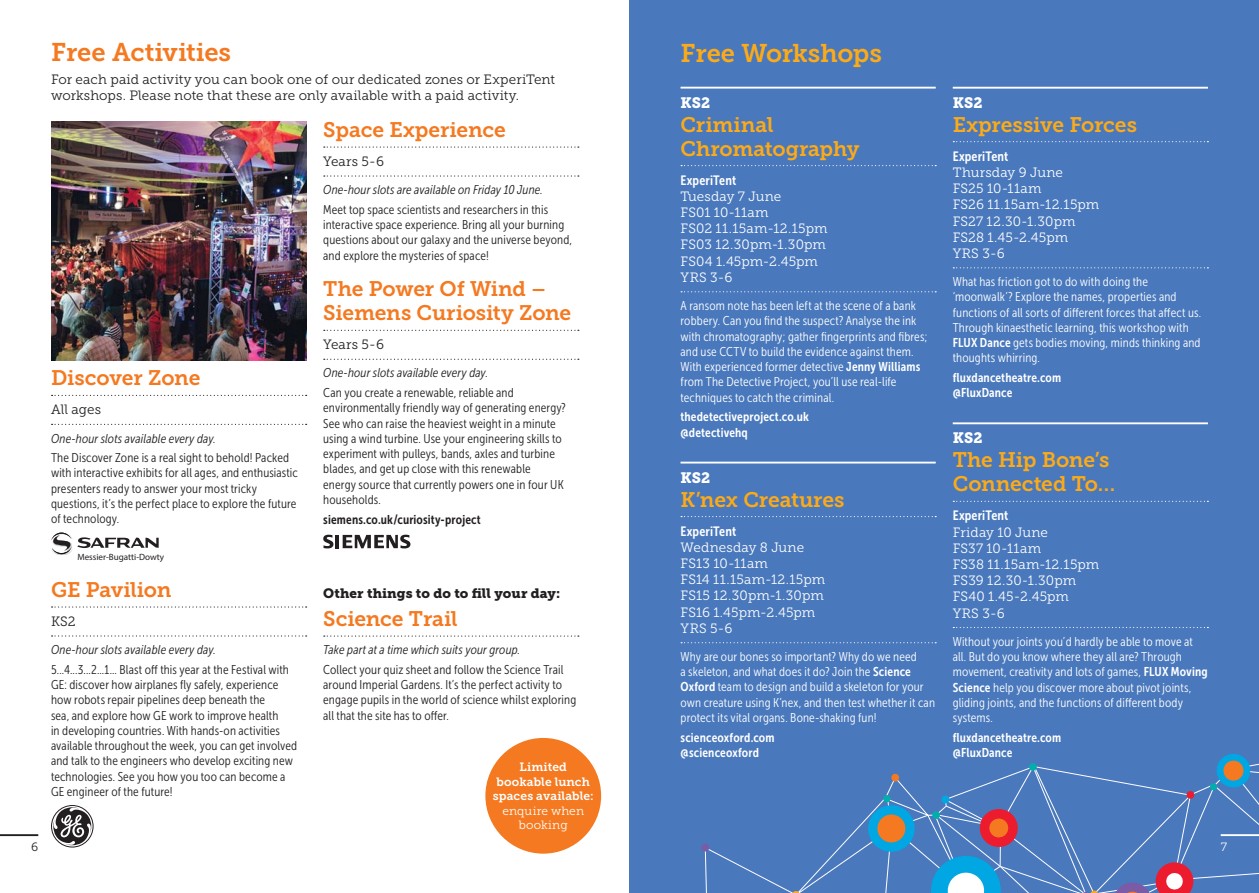
<style>
.page{position:relative;width:1259px;height:893px;background:#fff}
.page>*{position:absolute;margin:0;border:0;box-sizing:border-box;transform-origin:0 0}
.t1{font:25.5px "Museo Slab 700";letter-spacing:-.005em;color:#f47920}
.t2{font:25.5px "Museo Slab 700";letter-spacing:-.005em;color:#fbaa19}
.t3{font:21px/24px "Museo Slab 700";letter-spacing:-.01em;color:#f47920}
.t4{font:21px/24px "Museo Slab 700";letter-spacing:-.005em;color:#fbaa19}
.t5{font:15px "Museo Slab 900";letter-spacing:.005em;color:#fff}
.t6{font:13.5px/16.2px "Museo Slab 300";letter-spacing:.01em;color:#fff}
.t7{font:13.5px/16.2px "Museo Slab 300";letter-spacing:.005em;color:#231f20}
.t8{font:13.5px "Museo Sans Condensed 700";letter-spacing:.01em;color:#fff}
.t9{font:13.5px "Museo Slab 900";letter-spacing:.005em;color:#231f20}
.t10{font:12.75px/15.3px "Museo Sans Condensed 300";letter-spacing:.01em;color:#231f20}
.t11{font:12.75px/15.3px "Museo Sans Condensed 300";letter-spacing:.01em;color:#fff}
.t12{font:italic 12.75px "Museo Sans Condensed 300";letter-spacing:.01em;color:#231f20}
.t13{font:12.75px/15.3px "Museo Sans Condensed 700";letter-spacing:.01em;color:#fff}
.t14{font:12.75px "Museo Sans Condensed 700";letter-spacing:.01em;color:#231f20}
.t15{font:12px/14.4px "Museo Slab 700";letter-spacing:.01em;color:#fff;text-align:center}
.t16{font:12px/14.4px "Museo Slab 300";letter-spacing:.01em;color:#fff;text-align:center}
.t17{font:12px "Museo Slab 300";color:#231f20}
.t18{font:9.15px "Myriad Pro";color:#231f20}
.s1{font-family:"Museo Sans Condensed 700"}
</style>
<div class="page">
<div style="left:629px;top:0;width:630px;height:893px;background:#4978bc"></div>
<svg style="left:52px;top:395px;width:255px;height:1px"></svg>
<svg style="left:52px;top:424px;width:255px;height:1px"></svg>
<svg style="left:52px;top:606px;width:255px;height:2px"></svg>
<svg style="left:52px;top:635px;width:255px;height:1px"></svg>
<img style="left:56px;top:554px;width:12px;height:1px">
<svg style="left:51px;top:532px;width:108px;height:18px"></svg>
<img style="left:51px;top:533px;width:20px;height:7px">
<img style="left:52px;top:547px;width:20px;height:7px">
<svg style="left:51px;top:805px;width:43px;height:42px"></svg>
<svg style="left:324px;top:146px;width:255px;height:2px"></svg>
<svg style="left:324px;top:175px;width:255px;height:2px"></svg>
<svg style="left:324px;top:330px;width:255px;height:1px"></svg>
<svg style="left:324px;top:359px;width:255px;height:1px"></svg>
<svg style="left:323px;top:535px;width:10px;height:13px"></svg>
<hr style="left:335px;top:535px;width:4px;height:13px;background:#231f20">
<svg style="left:343px;top:535px;width:67px;height:13px"></svg>
<hr style="left:0;top:834px;width:38px;height:2px;background:#231f20">
<hr style="left:680px;top:87px;width:255px;height:2px;background:#fff">
<svg style="left:681px;top:165px;width:255px;height:1px"></svg>
<svg style="left:681px;top:291px;width:255px;height:1px"></svg>
<hr style="left:680px;top:462px;width:255px;height:1px;background:#fff">
<svg style="left:681px;top:516px;width:255px;height:1px"></svg>
<svg style="left:681px;top:642px;width:255px;height:1px"></svg>
<svg style="left:324px;top:635px;width:255px;height:2px"></svg>
<svg style="left:701px;top:754px;width:558px;height:139px"></svg>
<img style="left:51px;top:121px;width:255px;height:239px">
<div style="left:485px;top:738px;width:116px;height:116px;background:#f47920;border-radius:50%"></div>
<hr style="left:952px;top:87px;width:256px;height:2px;background:#fff">
<svg style="left:953px;top:141px;width:255px;height:1px"></svg>
<svg style="left:953px;top:267px;width:255px;height:1px"></svg>
<hr style="left:952px;top:422px;width:256px;height:2px;background:#fff">
<svg style="left:953px;top:501px;width:255px;height:1px"></svg>
<svg style="left:953px;top:627px;width:255px;height:1px"></svg>
<h1 class="t1" style="left:51px;top:43px;width:182px">Free Activities</h1>
<p class="t7" style="left:51px;top:72px;width:505px">For each paid activity you can book one of our dedicated zones or ExperiTent workshops. Please note that these are only available with a paid activity.</p>
<h2 class="t3" style="left:51px;top:368px;width:151px">Discover Zone</h2>
<p class="t7" style="left:51px;top:403px;width:51px">All ages</p>
<p class="t12" style="left:51px;top:434px;width:166px">One-hour slots available every day.</p>
<p class="t10" style="left:51px;top:451px;width:248px">The Discover Zone is a real sight to behold! Packed with interactive exhibits for all ages, and enthusiastic presenters ready to answer your most tricky questions, it’s the perfect place to explore the future of technology.</p>
<p class="t18" style="left:77px;top:551px;width:88px">Messier-Bugatti-Dowty</p>
<h2 class="t3" style="left:51px;top:580px;width:122px">GE Pavilion</h2>
<p class="t7" style="left:51px;top:615px;width:26px">KS2</p>
<p class="t12" style="left:51px;top:645px;width:166px">One-hour slots available every day.</p>
<p class="t10" style="left:51px;top:663px;width:248px">5...4...3...2...1... Blast off this year at the Festival with GE: discover how airplanes fly safely, experience how robots repair pipelines deep beneath the<br>sea, and explore how GE work to improve health<br>in developing countries. With hands-on activities available throughout the week, you can get involved and talk to the engineers who develop exciting new technologies. See you how you too can become a GE engineer of the future!</p>
<h2 class="t3" style="left:323px;top:120px;width:184px">Space Experience</h2>
<p class="t7" style="left:323px;top:155px;width:62px">Years 5-6</p>
<p class="t12" style="left:323px;top:185px;width:221px">One-hour slots are available on Friday 10 June.</p>
<p class="t10" style="left:323px;top:203px;width:250px">Meet top space scientists and researchers in this interactive space experience. Bring all your burning questions about our galaxy and the universe beyond, and explore the mysteries of space!</p>
<h2 class="t3" style="left:323px;top:279px;width:249px">The Power Of Wind –<br>Siemens Curiosity Zone</h2>
<p class="t7" style="left:323px;top:338px;width:62px">Years 5-6</p>
<p class="t12" style="left:323px;top:368px;width:166px">One-hour slots available every day.</p>
<p class="t10" style="left:323px;top:386px;width:244px">Can you create a renewable, reliable and environmentally friendly way of generating energy?<br>See who can raise the heaviest weight in a minute using a wind turbine. Use your engineering skills to experiment with pulleys, bands, axles and turbine blades, and get up close with this renewable energy source that currently powers one in four UK households.</p>
<p class="t14" style="left:323px;top:515px;width:159px">siemens.co.uk/curiosity-project</p>
<p class="t9" style="left:323px;top:588px;width:238px">Other things to do to fill your day:</p>
<h2 class="t3" style="left:323px;top:609px;width:136px">Science Trail</h2>
<p class="t12" style="left:323px;top:645px;width:199px">Take part at a time which suits your group.</p>
<p class="t10" style="left:323px;top:663px;width:254px">Collect your quiz sheet and follow the Science Trail around Imperial Gardens. It’s the perfect activity to engage pupils in the world of science whilst exploring all that the site has to offer.</p>
<p class="t15" style="left:493px;top:761px;width:103px">Limited bookable lunch spaces available:</p>
<p class="t16" style="left:502px;top:804px;width:83px">enquire when booking</p>
<h1 class="t2" style="left:680px;top:44px;width:203px">Free Workshops</h1>
<p class="t5" style="left:680px;top:97px;width:31px">KS2</p>
<h2 class="t4" style="left:680px;top:114px;width:180px">Criminal<br>Chromatography</h2>
<p class="t8" style="left:680px;top:175px;width:57px">ExperiTent</p>
<p class="t6" style="left:680px;top:189px;width:149px">Tuesday 7 June<br>FS01 10-11am<br>FS02 11.15am-12.15pm<br>FS03 12.30pm-1.30pm<br>FS04 1.45pm-2.45pm<br>YRS 3-6</p>
<p class="t11" style="left:680px;top:299px;width:248px">A ransom note has been left at the scene of a bank robbery. Can you find the suspect? Analyse the ink with chromatography; gather fingerprints and fibres; and use CCTV to build the evidence against them.<br>With experienced former detective <span class="s1">Jenny Williams </span>from The Detective Project, you’ll use real-life techniques to catch the criminal.</p>
<p class="t13" style="left:680px;top:410px;width:130px">thedetectiveproject.co.uk @detectivehq</p>
<p class="t5" style="left:680px;top:472px;width:31px">KS2</p>
<h2 class="t4" style="left:680px;top:489px;width:165px">K’nex Creatures</h2>
<p class="t8" style="left:680px;top:526px;width:57px">ExperiTent</p>
<p class="t6" style="left:680px;top:540px;width:146px">Wednesday 8 June<br>FS13 10-11am<br>FS14 11.15am-12.15pm<br>FS15 12.30pm-1.30pm<br>FS16 1.45pm-2.45pm<br>YRS 5-6</p>
<p class="t11" style="left:680px;top:650px;width:256px">Why are our bones so important? Why do we need<br>a skeleton, and what does it do? Join the <span class="s1">Science Oxford</span> team to design and build a skeleton for your own creature using K’nex, and then test whether it can protect its vital organs. Bone-shaking fun!</p>
<p class="t13" style="left:680px;top:731px;width:96px">scienceoxford.com @scienceoxford</p>
<p class="t5" style="left:952px;top:97px;width:31px">KS2</p>
<h2 class="t4" style="left:952px;top:114px;width:186px">Expressive Forces</h2>
<p class="t8" style="left:952px;top:151px;width:57px">ExperiTent</p>
<p class="t6" style="left:952px;top:165px;width:148px">Thursday 9 June<br>FS25 10-11am<br>FS26 11.15am-12.15pm<br>FS27 12.30-1.30pm<br>FS28 1.45-2.45pm<br>YRS 3-6</p>
<p class="t11" style="left:952px;top:275px;width:250px">What has friction got to do with doing the ‘moonwalk’? Explore the names, properties and functions of all sorts of different forces that affect us.<br>Through kinaesthetic learning, this workshop with <span class="s1">FLUX Dance</span> gets bodies moving, minds thinking and thoughts whirring.</p>
<p class="t13" style="left:952px;top:371px;width:110px">fluxdancetheatre.com @FluxDance</p>
<p class="t5" style="left:952px;top:433px;width:31px">KS2</p>
<h2 class="t4" style="left:952px;top:450px;width:164px">The Hip Bone’s<br>Connected To…</h2>
<p class="t8" style="left:952px;top:511px;width:57px">ExperiTent</p>
<p class="t6" style="left:952px;top:525px;width:148px">Friday 10 June<br>FS37 10-11am<br>FS38 11.15am-12.15pm<br>FS39 12.30-1.30pm<br>FS40 1.45-2.45pm<br>YRS 3-6</p>
<p class="t11" style="left:952px;top:635px;width:256px">Without your joints you’d hardly be able to move at all. But do you know where they all are? Through movement, creativity and lots of games, <span class="s1">FLUX Moving Science</span> help you discover more about pivot joints, gliding joints, and the functions of different body systems.</p>
<p class="t13" style="left:952px;top:731px;width:110px">fluxdancetheatre.com @FluxDance</p>
<p class="t17" style="left:31px;top:842px;width:9px">6</p>
<p class="t16" style="left:1220px;top:840px;width:8px">7</p>
</div>
